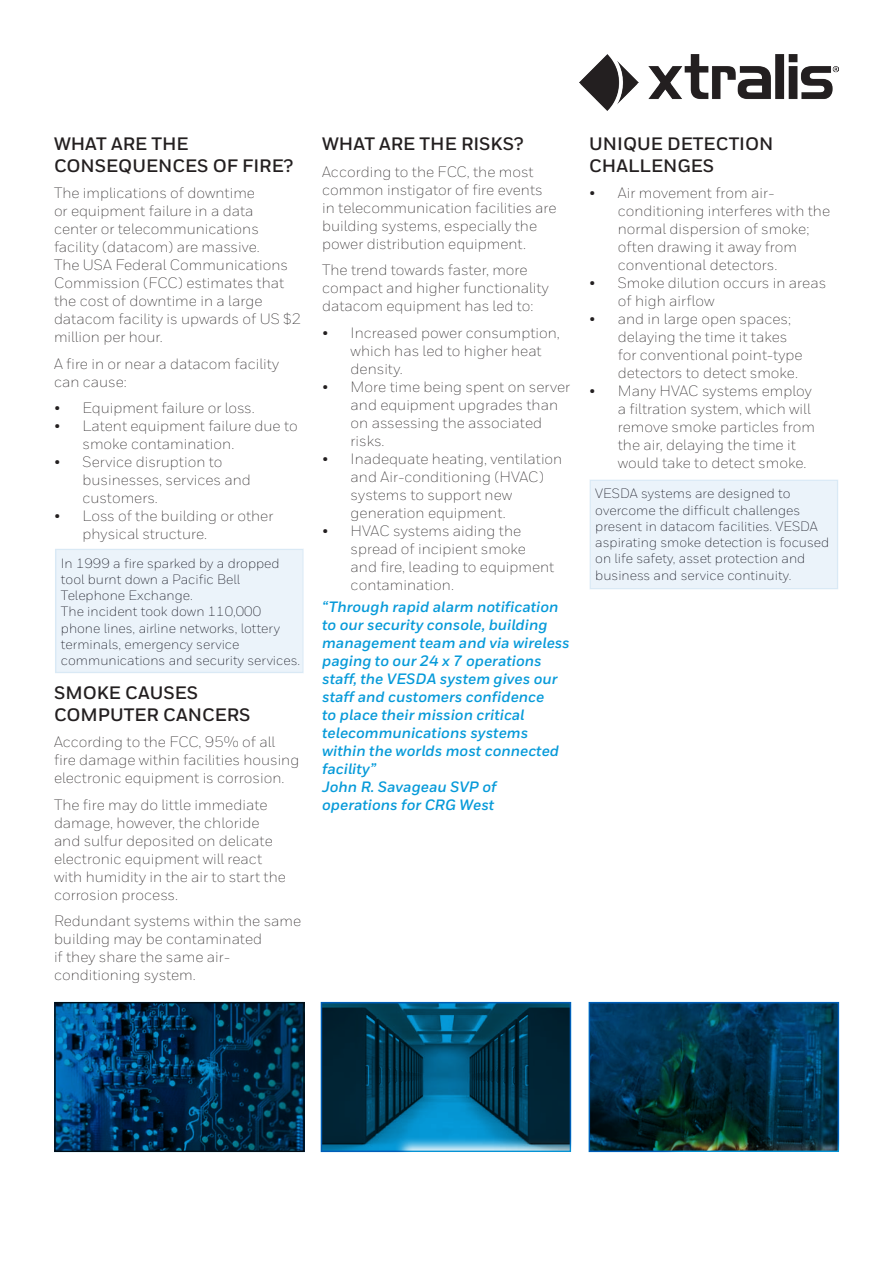
<style>
.page{position:relative;width:893px;height:1263px;background:#fff}
.page>*{position:absolute;margin:0;border:0;box-sizing:border-box;transform-origin:0 0}
.t1{font:700 18px/21.6px "Honeywell Sans";color:#231f20}
.t2{font:300 15px/18px "Honeywell Sans";color:#231f20}
.t3{font:italic 700 15px/18px "Honeywell Sans";color:#069ad9}
.t4{font:300 13.5px/16.2px "Honeywell Sans";color:#00000b}
</style>
<div class="page">
<img style="left:580px;top:54px;width:258px;height:57px">
<svg style="left:54px;top:1001px;width:251px;height:152px"></svg>
<svg style="left:320px;top:1001px;width:252px;height:152px"></svg>
<svg style="left:588px;top:1001px;width:251px;height:152px"></svg>
<div style="left:56px;top:549px;width:247px;height:123px;background:#ebf3fa"></div>
<div style="left:590px;top:480px;width:248px;height:109px;background:#ebf3fa"></div>
<p class="t1" style="left:54px;top:133px;width:241px">WHAT ARE THE<br>CONSEQUENCES OF FIRE?</p>
<p class="t2" style="left:54px;top:184px;width:249px">The implications of downtime<br>or equipment failure in a data<br>center or telecommunications facility (datacom) are massive.<br>The USA Federal Communications<br>Commission (FCC) estimates that the cost of downtime in a large datacom facility is upwards of US $2 million per hour.</p>
<p class="t2" style="left:54px;top:354px;width:227px">A fire in or near a datacom facility can cause:</p>
<p class="t2" style="left:54px;top:399px;width:202px">• Equipment failure or loss.</p>
<p class="t2" style="left:82px;top:417px;width:217px;text-indent:-28px">• Latent equipment failure due to smoke contamination.</p>
<p class="t2" style="left:82px;top:453px;width:170px;text-indent:-28px">• Service disruption to businesses, services and customers.</p>
<p class="t2" style="left:82px;top:507px;width:192px;text-indent:-28px">• Loss of the building or other physical structure.</p>
<p class="t4" style="left:61px;top:555px;width:241px">In 1999 a fire sparked by a dropped tool burnt down a Pacific Bell<br>Telephone Exchange.<br>The incident took down 110,000 phone lines, airline networks, lottery terminals, emergency service communications and security services.</p>
<p class="t1" style="left:54px;top:682px;width:198px">SMOKE CAUSES<br>COMPUTER CANCERS</p>
<p class="t2" style="left:54px;top:733px;width:247px">According to the FCC, 95% of all fire damage within facilities housing electronic equipment is corrosion.</p>
<p class="t2" style="left:54px;top:795px;width:233px">The fire may do little immediate damage, however, the chloride and sulfur deposited on delicate electronic equipment will react with humidity in the air to start the corrosion process.</p>
<p class="t2" style="left:54px;top:912px;width:249px">Redundant systems within the same building may be contaminated<br>if they share the same air&shy;conditioning system.</p>
<p class="t1" style="left:322px;top:133px;width:203px">WHAT ARE THE RISKS?</p>
<p class="t2" style="left:322px;top:162px;width:236px">According to the FCC, the most common instigator of fire events in telecommunication facilities are building systems, especially the power distribution equipment.</p>
<p class="t2" style="left:322px;top:261px;width:228px">The trend towards faster, more compact and higher functionality datacom equipment has led to:</p>
<p class="t2" style="left:351px;top:323px;width:211px;text-indent:-28px">• Increased power consumption, which has led to higher heat density.</p>
<p class="t2" style="left:351px;top:377px;width:221px;text-indent:-28px">• More time being spent on server and equipment upgrades than on assessing the associated risks.</p>
<p class="t2" style="left:351px;top:449px;width:213px;text-indent:-28px">• Inadequate heating, ventilation and Air-conditioning (HVAC) systems to support new generation equipment.</p>
<p class="t2" style="left:351px;top:521px;width:205px;text-indent:-28px">• HVAC systems aiding the spread of incipient smoke and fire, leading to equipment contamination.</p>
<p class="t3" style="left:322px;top:598px;width:249px">“Through rapid alarm notification to our security console, building management team and via wireless paging to our 24 x 7 operations staff, the VESDA system gives our staff and customers confidence<br>to place their mission critical telecommunications systems within the worlds most connected facility”<br>John R. Savageau SVP of operations for CRG West</p>
<p class="t1" style="left:589px;top:133px;width:186px">UNIQUE DETECTION<br>CHALLENGES</p>
<p class="t2" style="left:618px;top:184px;width:214px;text-indent:-28px">• Air movement from air&shy;conditioning interferes with the normal dispersion of smoke; often drawing it away from conventional detectors.</p>
<p class="t2" style="left:618px;top:274px;width:210px;text-indent:-28px">• Smoke dilution occurs in areas of high airflow</p>
<p class="t2" style="left:618px;top:310px;width:186px;text-indent:-28px">• and in large open spaces; delaying the time it takes for conventional point-type detectors to detect smoke.</p>
<p class="t2" style="left:618px;top:382px;width:199px;text-indent:-28px">• Many HVAC systems employ a filtration system, which will remove smoke particles from the air, delaying the time it would take to detect smoke.</p>
<p class="t4" style="left:595px;top:485px;width:235px">VESDA systems are designed to overcome the difficult challenges present in datacom facilities. VESDA aspirating smoke detection is focused on life safety, asset protection and business and service continuity.</p>
</div>
